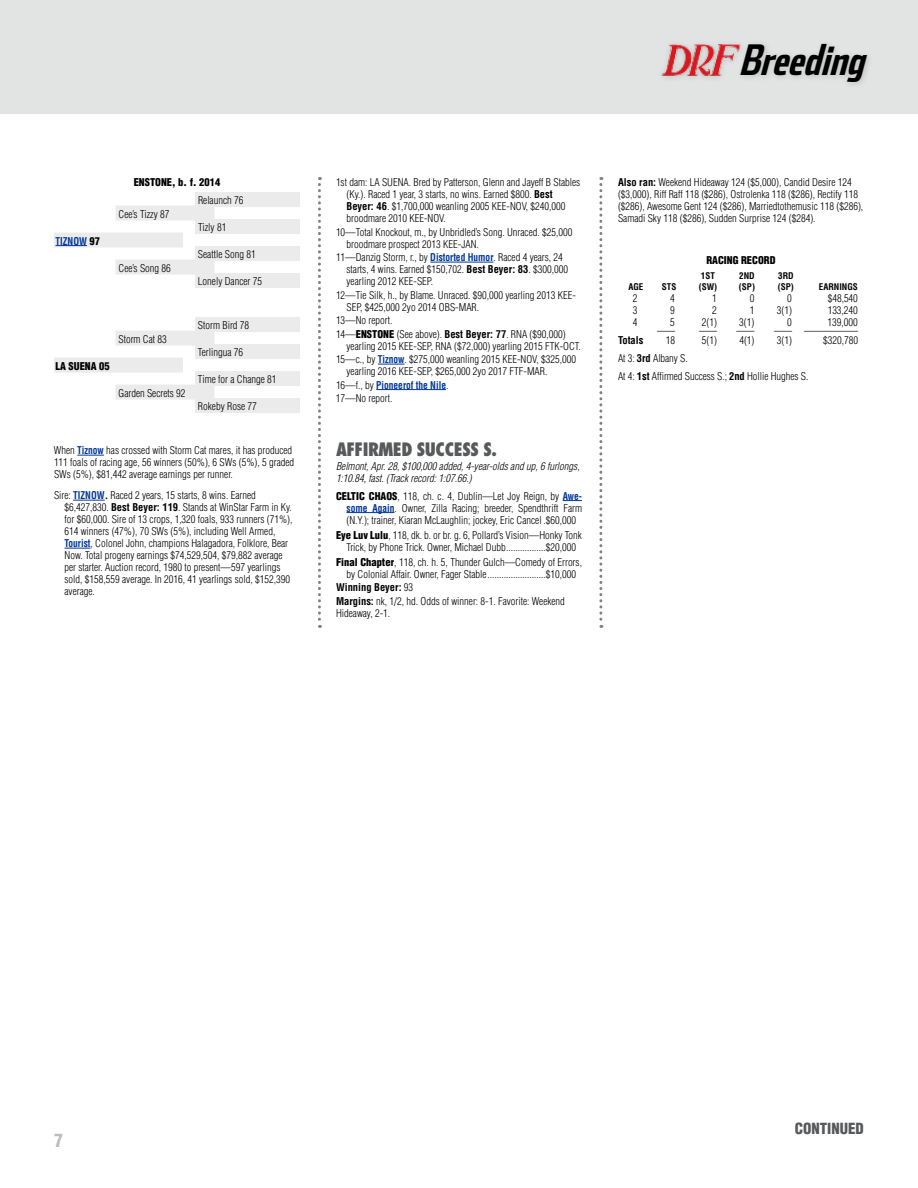
<style>
.page{position:relative;width:918px;height:1188px;background:#fff}
.page>*{position:absolute;margin:0;border:0;box-sizing:border-box;transform-origin:0 0}
.t1{font:italic 700 41.85px "Stainless Comp";color:#000}
.t2{font:800 condensed 18px "Futura Std";letter-spacing:-.025em;color:#58595b}
.t3{font:900 condensed 18px "Helvetica LT Std";color:#bcbec0}
.t4{font:900 condensed 15px "Helvetica LT Std";color:#58595b}
.t5{font:300 condensed 12px "Helvetica LT Std";color:#000}
.t6{font:300 condensed 10.5px/12px "Helvetica LT Std";color:#000}
.t7{font:italic 300 condensed 10.5px/12px "Helvetica LT Std";color:#000}
.t8{font:900 condensed 10.5px "Helvetica LT Std";color:#000}
.t9{font:700 condensed 10.5px "Helvetica LT Std";color:#003698;scale:.9 1}
.t10{font:700 condensed 10.5px "Helvetica LT Std";color:#000}
.t11{font:700 condensed 9px "Helvetica LT Std";color:#000}
.s1{font-weight:900;color:#000}
.s2{font-weight:700;color:#003698}
.s3{font-weight:700}
.s4{font-weight:900}
</style>
<div class="page">
<div style="left:0;top:0;width:918px;height:113px;background:#e2e4e3"></div>
<img style="left:661px;top:44px;width:76px;height:32px">
<div style="left:737px;top:40px;width:137px;height:49px;background:#000;opacity:.15"></div>
<div style="left:195px;top:192px;width:105px;height:15px;background:#ebebec"></div>
<div style="left:116px;top:206px;width:98px;height:15px;background:#ebebec"></div>
<div style="left:195px;top:219px;width:105px;height:15px;background:#ebebec"></div>
<div style="left:54px;top:233px;width:129px;height:15px;background:#ebebec"></div>
<hr style="left:56px;top:245px;width:31px;height:1px;background:#003698">
<div style="left:195px;top:246px;width:105px;height:15px;background:#ebebec"></div>
<div style="left:116px;top:260px;width:98px;height:15px;background:#ebebec"></div>
<div style="left:195px;top:273px;width:105px;height:15px;background:#ebebec"></div>
<div style="left:195px;top:317px;width:105px;height:15px;background:#ebebec"></div>
<div style="left:116px;top:331px;width:98px;height:15px;background:#ebebec"></div>
<div style="left:195px;top:344px;width:105px;height:15px;background:#ebebec"></div>
<div style="left:54px;top:358px;width:129px;height:15px;background:#ebebec"></div>
<div style="left:195px;top:371px;width:105px;height:15px;background:#ebebec"></div>
<div style="left:116px;top:385px;width:98px;height:15px;background:#ebebec"></div>
<div style="left:195px;top:398px;width:105px;height:15px;background:#ebebec"></div>
<svg style="left:77px;top:455px;width:27px;height:1px"></svg>
<hr style="left:73px;top:500px;width:32px;height:1px;background:#003698">
<svg style="left:64px;top:548px;width:27px;height:1px"></svg>
<hr style="left:430px;top:262px;width:64px;height:1px;background:#003698">
<svg style="left:378px;top:364px;width:27px;height:1px"></svg>
<hr style="left:376px;top:389px;width:70px;height:1px;background:#003698">
<svg style="left:563px;top:500px;width:19px;height:1px"></svg>
<hr style="left:346px;top:512px;width:48px;height:1px;background:#003698">
<svg style="left:318px;top:177px;width:3px;height:451px"></svg>
<svg style="left:599px;top:177px;width:3px;height:451px"></svg>
<p class="t9" style="left:56px;top:234px;width:51px">TIZNOW <span class="s1">97</span></p>
<p class="t8" style="left:55px;top:359px;width:56px">LA SUENA 05</p>
<p class="t8" style="left:134px;top:176px;width:88px">ENSTONE, b. f. 2014</p>
<p class="t6" style="left:198px;top:194px;width:47px">Relaunch 76</p>
<p class="t6" style="left:119px;top:208px;width:53px">Cee’s Tizzy 87</p>
<p class="t6" style="left:198px;top:221px;width:30px">Tizly 81</p>
<p class="t6" style="left:118px;top:262px;width:54px">Cee’s Song 86</p>
<p class="t6" style="left:118px;top:333px;width:50px">Storm Cat 83</p>
<p class="t6" style="left:118px;top:387px;width:69px">Garden Secrets 92</p>
<p class="t6" style="left:198px;top:248px;width:59px">Seattle Song 81</p>
<p class="t6" style="left:198px;top:275px;width:66px">Lonely Dancer 75</p>
<p class="t6" style="left:198px;top:319px;width:53px">Storm Bird 78</p>
<p class="t6" style="left:198px;top:346px;width:47px">Terlingua 76</p>
<p class="t6" style="left:198px;top:373px;width:80px">Time for a Change 81</p>
<p class="t6" style="left:198px;top:400px;width:60px">Rokeby Rose 77</p>
<p class="t6" style="left:54px;top:444px;width:242px">When <span class="s2">Tiznow</span> has crossed with Storm Cat mares, it has produced<br>111 foals of racing age, 56 winners (50%), 6 SWs (5%), 5 graded<br>SWs (5%), $81,442 average earnings per runner.</p>
<p class="t6" style="left:64px;top:489px;width:229px;text-indent:-10px">Sire: <span class="s2">TIZNOW</span><span class="s3">.</span> Raced 2 years, 15 starts, 8 wins. Earned $6,427,830. <span class="s3">Best Beyer: 119</span>. Stands at WinStar Farm in Ky. for $60,000. Sire of 13 crops, 1,320 foals, 933 runners (71%), 614 winners (47%), 70 SWs (5%), including Well Armed, <span class="s2">Tourist</span>, Colonel John, champions Halagadora, Folklore, Bear Now. Total progeny earnings $74,529,504, $79,882 average per starter. Auction record, 1980 to present—597 yearlings sold, $158,559 average. In 2016, 41 yearlings sold, $152,390 average.</p>
<h1 class="t1" style="left:738px;top:35px;width:139px">Breeding</h1>
<p class="t6" style="left:346px;top:176px;width:235px;text-indent:-10px">1st dam: LA SUENA. Bred by Patterson, Glenn and Jayeff B Stables (Ky.). Raced 1 year, 3 starts, no wins. Earned $800. <span class="s3">Best Beyer: 46</span>. $1,700,000 weanling 2005 KEE-NOV, $240,000 broodmare 2010 KEE-NOV.</p>
<p class="t6" style="left:346px;top:226px;width:227px;text-indent:-10px">10—Total Knockout, m., by Unbridled’s Song. Unraced. $25,000 broodmare prospect 2013 KEE-JAN.</p>
<p class="t6" style="left:347px;top:251px;width:223px;text-indent:-11px">11—Danzig Storm, r., by <span class="s2">Distorted Humor</span>. Raced 4 years, 24 starts, 4 wins. Earned $150,702. <span class="s3">Best Beyer: 83</span>. $300,000 yearling 2012 KEE-SEP.</p>
<p class="t6" style="left:347px;top:289px;width:231px;text-indent:-10px">12—Tie Silk, h., by Blame. Unraced. $90,000 yearling 2013 KEE-<br>SEP, $425,000 2yo 2014 OBS-MAR.</p>
<p class="t6" style="left:336px;top:313px;width:231px;line-height:13.5px">13—No report.<br>14—<span class="s4">ENSTONE</span> (See above). <span class="s3">Best Beyer: 77</span>. RNA ($90,000)</p>
<p class="t6" style="left:336px;top:339px;width:246px;line-height:13.5px;text-indent:10px">yearling 2015 KEE-SEP, RNA ($72,000) yearling 2015 FTK-OCT.<br>15—c., by <span class="s2">Tiznow</span>. $275,000 weanling 2015 KEE-NOV, $325,000</p>
<p class="t6" style="left:336px;top:364px;width:213px;line-height:13.5px;text-indent:11px">yearling 2016 KEE-SEP, $265,000 2yo 2017 FTF-MAR.<br>16—f., by <span class="s2">Pioneerof the Nile</span>.<br>17—No report.</p>
<h2 class="t2" style="left:336px;top:438px;width:162px">AFFIRMED SUCCESS S.</h2>
<p class="t7" style="left:336px;top:460px;width:245px">Belmont, Apr. 28, $100,000 added, 4-year-olds and up, 6 furlongs,<br>1:10.84, fast. (Track record: 1:07.66.)</p>
<p class="t6" style="left:346px;top:490px;width:237px;text-align:justify;text-indent:-10px"><span class="s4">CELTIC CHAOS</span>, 118, ch. c. 4, Dublin—Let Joy Reign, by <span class="s2">Awe&shy;some Again</span>. Owner, Zilla Racing; breeder, Spendthrift Farm (N.Y.); trainer, Kiaran McLaughlin; jockey, Eric Cancel .$60,000</p>
<p class="t6" style="left:336px;top:529px;width:248px;text-align:center"><span class="s4">Eye Luv Lulu</span>, 118, dk. b. or br. g. 6, Pollard’s Vision—Honky Tonk<br>Trick, by Phone Trick. Owner, Michael Dubb.................$20,000</p>
<p class="t6" style="left:336px;top:556px;width:247px;text-align:center"><span class="s4">Final Chapter</span>, 118, ch. h. 5, Thunder Gulch—Comedy of Errors, by Colonial Affair. Owner, Fager Stable.........................$10,000</p>
<p class="t6" style="left:336px;top:580px;width:230px;line-height:13.5px"><span class="s3">Winning Beyer:</span> 93<br><span class="s3">Margins:</span> nk, 1/2, hd. Odds of winner: 8-1. Favorite: Weekend</p>
<p class="t6" style="left:336px;top:607px;width:56px">Hideaway, 2-1.</p>
<p class="t6" style="left:618px;top:176px;width:247px"><span class="s3">Also ran:</span> Weekend Hideaway 124 ($5,000), Candid Desire 124 ($3,000), Riff Raff 118 ($286), Ostrolenka 118 ($286), Rectify 118 ($286), Awesome Gent 124 ($286), Marriedtothemusic 118 ($286), Samadi Sky 118 ($286), Sudden Surprise 124 ($284).</p>
<p class="t8" style="left:706px;top:254px;width:71px">RACING RECORD</p>
<p class="t11" style="left:701px;top:270px;width:16px">1ST</p>
<p class="t11" style="left:739px;top:270px;width:17px">2ND</p>
<p class="t11" style="left:778px;top:270px;width:17px">3RD</p>
<p class="t11" style="left:628px;top:281px;width:17px">AGE</p>
<p class="t11" style="left:662px;top:281px;width:16px">STS</p>
<p class="t11" style="left:699px;top:281px;width:20px">(SW)</p>
<p class="t11" style="left:739px;top:281px;width:18px">(SP)</p>
<p class="t11" style="left:778px;top:281px;width:18px">(SP)</p>
<p class="t11" style="left:819px;top:281px;width:41px">EARNINGS</p>
<p class="t6" style="left:633px;top:292px;width:6px">2</p>
<p class="t6" style="left:670px;top:292px;width:6px">4</p>
<p class="t6" style="left:712px;top:292px;width:6px">1</p>
<p class="t6" style="left:750px;top:292px;width:6px">0</p>
<p class="t6" style="left:787px;top:292px;width:6px">0</p>
<p class="t6" style="left:828px;top:292px;width:32px">$48,540</p>
<p class="t6" style="left:633px;top:304px;width:6px">3</p>
<p class="t6" style="left:670px;top:304px;width:6px">9</p>
<p class="t6" style="left:712px;top:304px;width:6px">2</p>
<p class="t6" style="left:750px;top:304px;width:6px">1</p>
<p class="t6" style="left:777px;top:304px;width:17px">3(1)</p>
<p class="t6" style="left:828px;top:304px;width:32px">133,240</p>
<p class="t6" style="left:633px;top:316px;width:6px">4</p>
<p class="t6" style="left:670px;top:316px;width:6px">5</p>
<p class="t6" style="left:702px;top:316px;width:17px">2(1)</p>
<p class="t6" style="left:739px;top:316px;width:17px">3(1)</p>
<p class="t6" style="left:787px;top:316px;width:6px">0</p>
<p class="t6" style="left:828px;top:316px;width:32px">139,000</p>
<p class="t5" style="left:657px;top:318px;width:19px">___</p>
<p class="t5" style="left:699px;top:318px;width:19px">___</p>
<p class="t5" style="left:736px;top:318px;width:19px">___</p>
<p class="t5" style="left:774px;top:318px;width:85px">___ _________</p>
<p class="t10" style="left:618px;top:333px;width:27px">Totals</p>
<p class="t6" style="left:666px;top:334px;width:11px">18</p>
<p class="t6" style="left:702px;top:334px;width:17px">5(1)</p>
<p class="t6" style="left:739px;top:334px;width:17px">4(1)</p>
<p class="t6" style="left:777px;top:334px;width:17px">3(1)</p>
<p class="t6" style="left:823px;top:334px;width:36px">$320,780</p>
<p class="t6" style="left:618px;top:349px;width:192px;line-height:18px">At 3: <span class="s3">3rd</span> Albany S.<br>At 4: <span class="s3">1st</span> Affirmed Success S.; <span class="s3">2nd</span> Hollie Hughes S.</p>
<h2 class="t3" style="left:54px;top:1129px;width:10px">7</h2>
<h3 class="t4" style="left:795px;top:1119px;width:71px">CONTINUED</h3>
</div>
